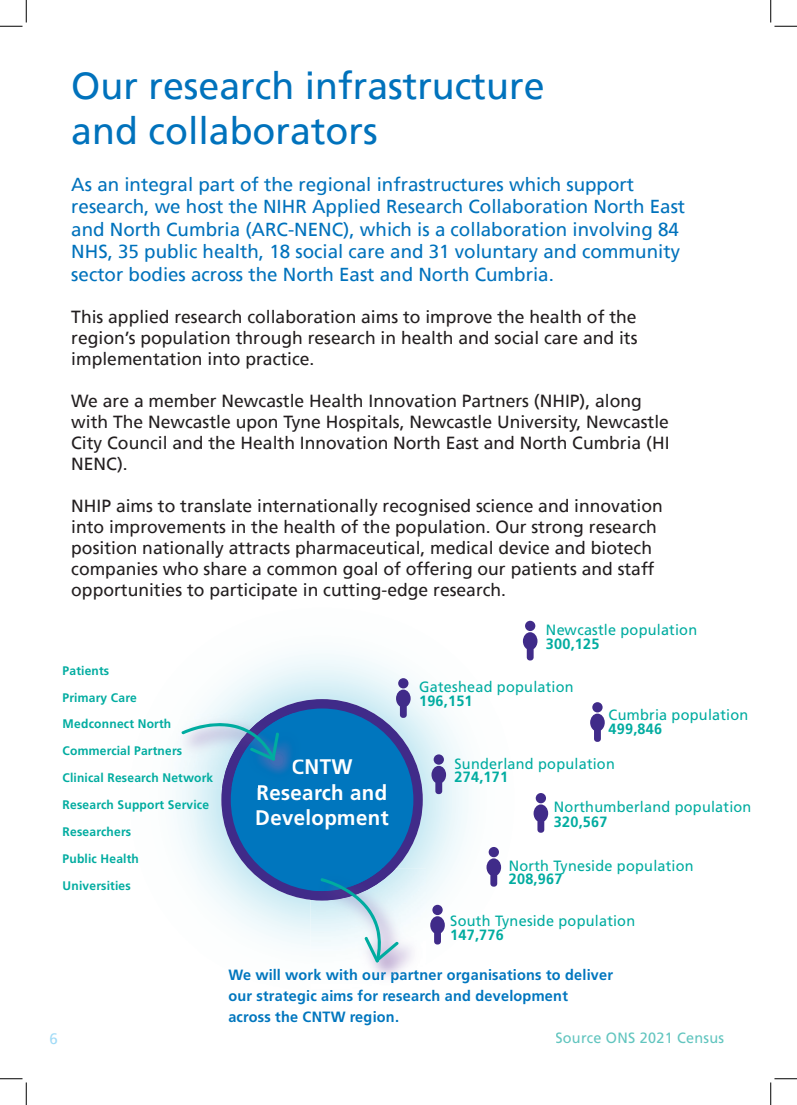
<style>
.page{position:relative;width:797px;height:1105px;background:#fff}
.page>*{position:absolute;margin:0;border:0;box-sizing:border-box;transform-origin:0 0}
.t1{font:37.5px "Frutiger";color:#0072bc}
.t2{font:700 21.12px/25.4px "Frutiger";color:#fff;text-align:center}
.t3{font:18.75px/22.5px "Frutiger";color:#0072bc}
.t4{font:17.5px/21px "Frutiger";color:#231f20}
.t5{font:15px "Frutiger";color:#a1dbf7}
.t6{font:14.88px/13.6px "Frutiger";color:#00aca0}
.t7{font:700 14.88px/21.1px "Frutiger";color:#0076be}
.t8{font:14.88px "Frutiger";color:#62c5bf}
.t9{font:700 12.38px/26.9px "Frutiger";color:#00aca0}
.s1{color:#f3f0f7}
.s2{font-weight:700}
.s3{color:#0076bd}
.s4{color:#0c73bb}
.s5{color:#0873bb}
</style>
<div class="page">
<img style="left:204px;top:621px;width:324px;height:96px">
<img style="left:380px;top:717px;width:83px;height:41px">
<img style="left:405px;top:758px;width:97px;height:187px">
<img style="left:239px;top:857px;width:41px;height:83px">
<svg style="left:396px;top:857px;width:9px;height:11px"></svg>
<img style="left:280px;top:891px;width:30px;height:55px">
<div style="left:221px;top:699px;width:202px;height:201px;background:#402b89;border-radius:50%"></div>
<div style="left:231px;top:708px;width:182px;height:183px;background:#0076be;border-radius:50%"></div>
<div style="left:592px;top:702px;width:10px;height:10px;background:#402b89;border-radius:50%"></div>
<svg style="left:590px;top:714px;width:14px;height:28px"></svg>
<div style="left:535px;top:793px;width:11px;height:10px;background:#402b89;border-radius:50%"></div>
<svg style="left:533px;top:804px;width:15px;height:29px"></svg>
<div style="left:525px;top:621px;width:10px;height:10px;background:#402b89;border-radius:50%"></div>
<svg style="left:523px;top:632px;width:14px;height:28px"></svg>
<div style="left:398px;top:678px;width:10px;height:10px;background:#402b89;border-radius:50%"></div>
<svg style="left:396px;top:690px;width:14px;height:28px"></svg>
<div style="left:432px;top:905px;width:10px;height:10px;background:#402b89;border-radius:50%"></div>
<svg style="left:430px;top:916px;width:15px;height:28px"></svg>
<div style="left:488px;top:847px;width:11px;height:10px;background:#402b89;border-radius:50%"></div>
<svg style="left:486px;top:858px;width:15px;height:29px"></svg>
<div style="left:433px;top:754px;width:11px;height:11px;background:#402b89;border-radius:50%"></div>
<svg style="left:431px;top:766px;width:15px;height:28px"></svg>
<img style="left:222px;top:713px;width:9px;height:74px">
<img style="left:231px;top:713px;width:62px;height:75px">
<img style="left:292px;top:759px;width:1px;height:16px">
<img style="left:258px;top:784px;width:35px;height:4px">
<svg style="left:171px;top:722px;width:108px;height:40px"></svg>
<img style="left:310px;top:868px;width:116px;height:100px">
<img style="left:310px;top:868px;width:86px;height:32px">
<img style="left:310px;top:868px;width:72px;height:23px">
<svg style="left:320px;top:878px;width:79px;height:85px"></svg>
<svg style="left:0;top:0;width:27px;height:27px"></svg>
<svg style="left:0;top:1078px;width:27px;height:27px"></svg>
<svg style="left:770px;top:0;width:27px;height:27px"></svg>
<svg style="left:770px;top:1078px;width:27px;height:27px"></svg>
<p class="t1" style="left:71px;top:64px;width:475px">Our research infrastructure</p>
<p class="t1" style="left:71px;top:109px;width:308px">and collaborators</p>
<p class="t3" style="left:71px;top:173px;width:564px">As an integral part of the regional infrastructures which support</p>
<p class="t3" style="left:71px;top:196px;width:615px">research, we host the NIHR Applied Research Collaboration North East and North Cumbria (ARC-NENC), which is a collaboration involving 84<br>NHS, 35 public health, 18 social care and 31 voluntary and community sector bodies across the North East and North Cumbria.</p>
<p class="t4" style="left:71px;top:306px;width:567px">This applied research collaboration aims to improve the health of the</p>
<p class="t4" style="left:71px;top:327px;width:567px">region’s population through research in health and social care and its</p>
<p class="t4" style="left:71px;top:348px;width:245px">implementation into practice.</p>
<p class="t4" style="left:71px;top:390px;width:600px">We are a member Newcastle Health Innovation Partners (NHIP), along with The Newcastle upon Tyne Hospitals, Newcastle University, Newcastle City Council and the Health Innovation North East and North Cumbria (HI NENC).</p>
<p class="t4" style="left:71px;top:495px;width:593px">NHIP aims to translate internationally recognised science and innovation into improvements in the health of the population. Our strong research</p>
<p class="t4" style="left:71px;top:537px;width:584px">position nationally attracts pharmaceutical, medical device and biotech companies who share a common goal of offering our patients and staff</p>
<p class="t4" style="left:71px;top:579px;width:436px">opportunities to participate in cutting-edge research.</p>
<p class="t9" style="left:63px;top:657px;width:152px">Patients<br>Primary Care<br>Medconnect North<br>Commercial Partners<br>Clinical Research Network<br>Research Support Service<br>Researchers<br>Public Health<br>Universities</p>
<p class="t5" style="left:49px;top:1030px;width:10px">6</p>
<p class="t2" style="left:255px;top:754px;width:135px"><span class="s1">C</span>NTW<br>Research and<br>Development</p>
<p class="t6" style="left:546px;top:623px;width:153px">Newcastle population<br><span class="s2">300,125</span></p>
<p class="t6" style="left:419px;top:680px;width:156px">Gateshead population<br><span class="s2">196,151</span></p>
<p class="t6" style="left:608px;top:707px;width:141px;line-height:14.9px">Cumbria population<br><span class="s2">499,846</span></p>
<p class="t6" style="left:454px;top:757px;width:162px">Sunderland population<br><span class="s2">274,171</span></p>
<p class="t6" style="left:554px;top:800px;width:199px;line-height:14.9px">Northumberland population<br><span class="s2">320,567</span></p>
<p class="t6" style="left:509px;top:859px;width:187px">North Tyneside population<br><span class="s2">208,967</span></p>
<p class="t6" style="left:450px;top:914px;width:187px">South Tyneside population<br><span class="s2">147,776</span></p>
<p class="t7" style="left:228px;top:964px;width:386px">We will work with <span class="s3">ou</span><span class="s4">r</span> <span class="s5">p</span><span class="s3">art</span>ner organisations to deliver our strategic aims or research and development across the CNTW region.</p>
<p class="t7" style="left:357px;top:985px;width:7px">f</p>
<p class="t8" style="left:555px;top:1029px;width:170px">Source ONS 2021 Census</p>
</div>
